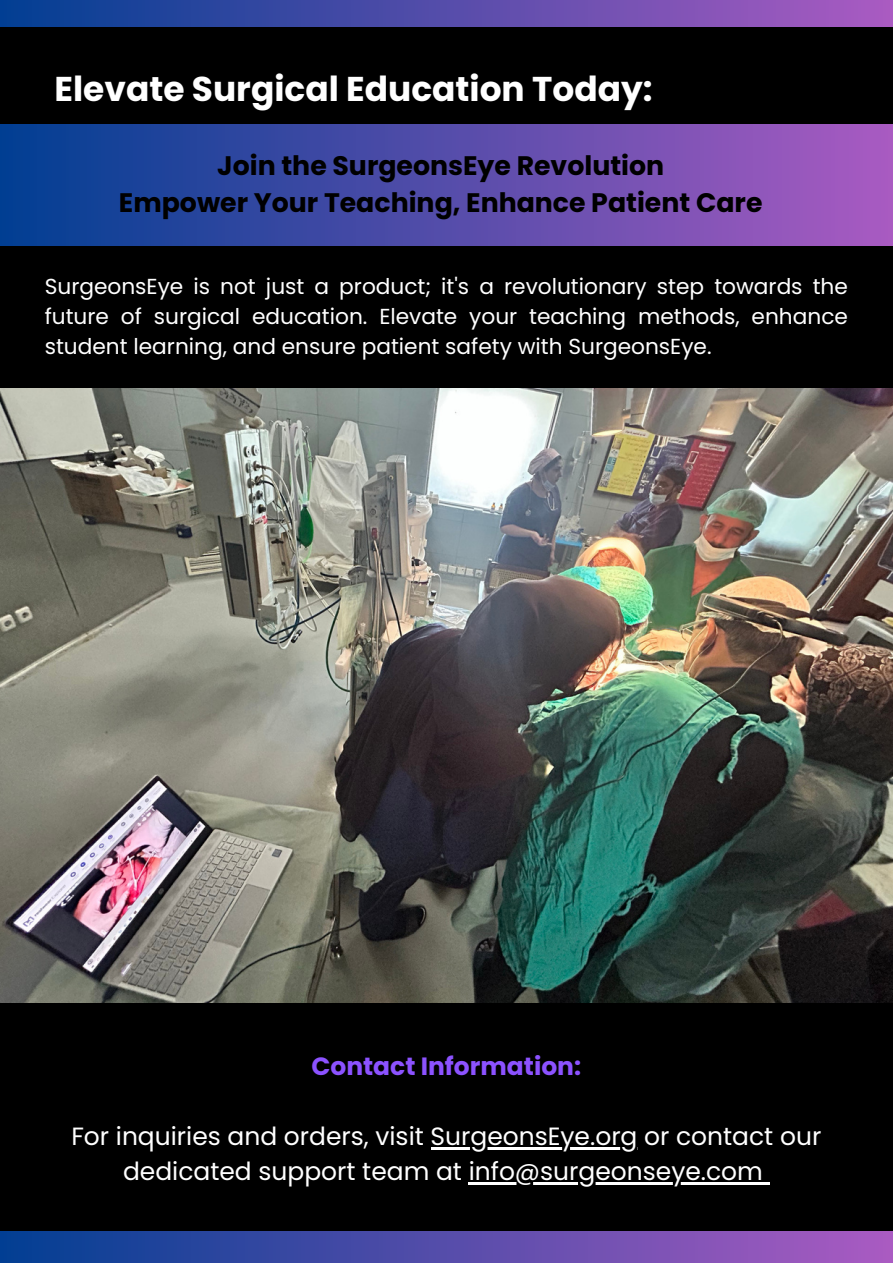
<style>
.page{position:relative;width:893px;height:1264px;background:#fff}
.page>*{position:absolute;margin:0;border:0;box-sizing:border-box;transform-origin:0 0}
.t1{font:700 34.35px "Poppins";color:#fff}
.t2{font:700 26.7px "Poppins";color:#000}
.t3{font:24.9px/34.8px "Poppins";color:#fff;text-align:center}
.t4{font:700 24.9px "Poppins";color:#8c52ff}
.t5{font:21.75px/30.3px "Poppins";color:#fff;text-align:justify}
</style>
<div class="page">
<div style="left:0;top:0;width:892px;height:1262px;background:#000"></div>
<div style="left:0;top:1231px;width:892px;height:31px;background:linear-gradient(to right,#013e92,#aa5bc2)"></div>
<div style="left:0;top:0;width:892px;height:26px;background:linear-gradient(to right,#013e92,#aa5bc2)"></div>
<div style="left:0;top:124px;width:892px;height:121px;background:linear-gradient(to right,#003e92,#a95bc2)"></div>
<img style="left:0;top:388px;width:892px;height:614px">
<hr style="left:430px;top:1147px;width:207px;height:2px;background:#fff">
<hr style="left:468px;top:1182px;width:294px;height:2px;background:#fff">
<svg style="left:762px;top:1182px;width:7px;height:2px"></svg>
<p class="t1" style="left:55px;top:65px;width:599px">Elevate Surgical Education Today:</p>
<p class="t2" style="left:217px;top:147px;width:448px">Join the SurgeonsEye Revolution</p>
<p class="t2" style="left:119px;top:184px;width:645px">Empower Your Teaching, Enhance Patient Care</p>
<p class="t5" style="left:45px;top:271px;width:804px">SurgeonsEye is not just a product; it's a revolutionary step towards the future of surgical education. Elevate your teaching methods, enhance student learning, and ensure patient safety with SurgeonsEye.</p>
<p class="t4" style="left:311px;top:1049px;width:271px">Contact Information:</p>
<p class="t3" style="left:71px;top:1118px;width:751px">For inquiries and orders, visit SurgeonsEye.org or contact our dedicated support team at info@surgeonseye.com</p>
</div>
